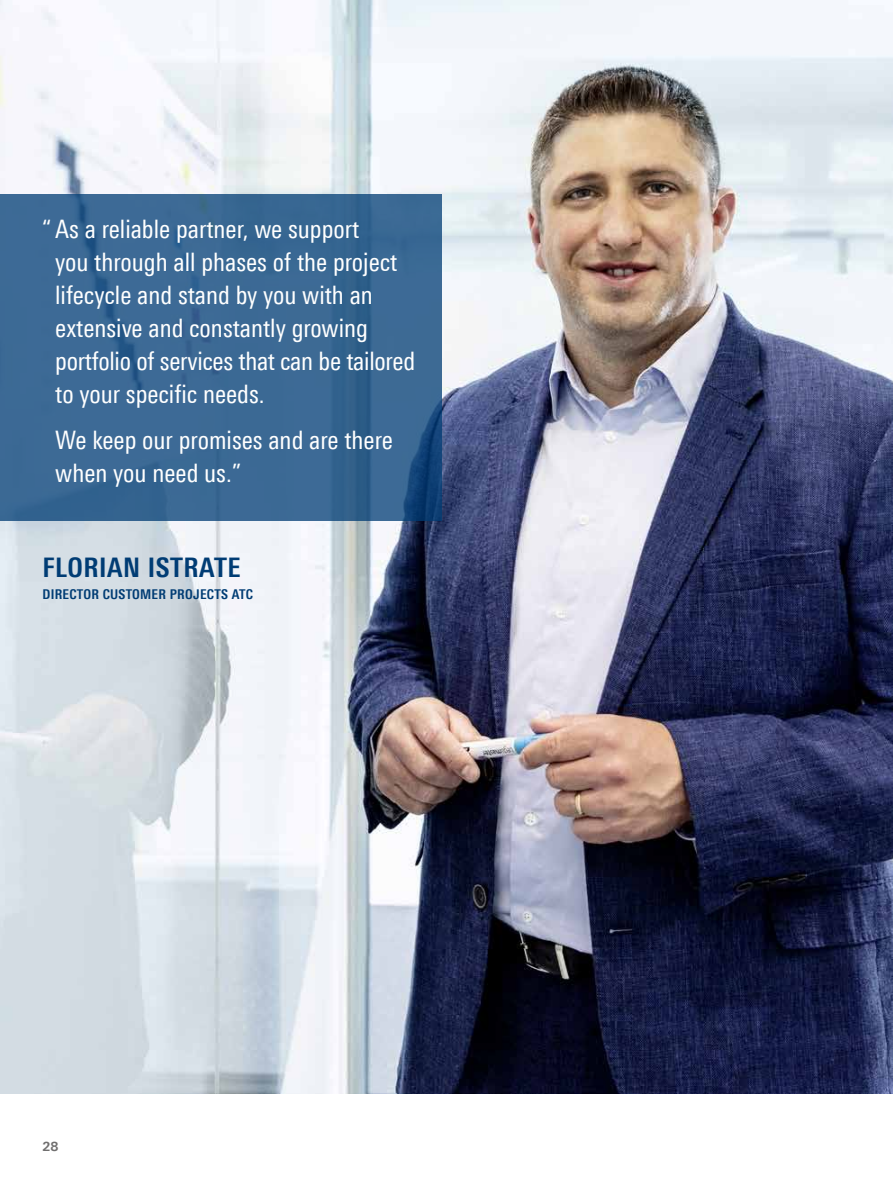
<style>
.page{position:relative;width:893px;height:1191px;background:#fff}
.page>*{position:absolute;margin:0;border:0;box-sizing:border-box;transform-origin:0 0}
.t1{font:700 condensed 27px "Linotype Universfor RS";letter-spacing:.02em;color:#003c74}
.t2{font:condensed 25.5px/33px "Linotype Universfor RS";color:#fff}
.t3{font:700 condensed 13.5px "Linotype Universfor RS";letter-spacing:.02em;color:#003c74}
.t4{font:700 12.75px "Linotype Universfor RS";color:#706f6f}
</style>
<div class="page">
<img style="left:0;top:0;width:893px;height:1093px">
<img style="left:9px;top:2px;width:1px;height:995px">
<svg style="left:0;top:194px;width:442px;height:326px;background:#396792"></svg>
<p class="t2" style="left:55px;top:212px;width:361px;text-indent:-13px">“ As a reliable partner, we support<br>you through all phases of the project lifecycle and stand by you with an extensive and constantly growing portfolio of services that can be tailored to your specific needs.</p>
<p class="t2" style="left:55px;top:423px;width:339px">We keep our promises and are there when you need us.”</p>
<p class="t1" style="left:43px;top:551px;width:200px">FLORIAN ISTRATE</p>
<p class="t3" style="left:43px;top:586px;width:212px">DIRECTOR CUSTOMER PROJECTS ATC</p>
<p class="t4" style="left:43px;top:1138px;width:18px">28</p>
</div>
